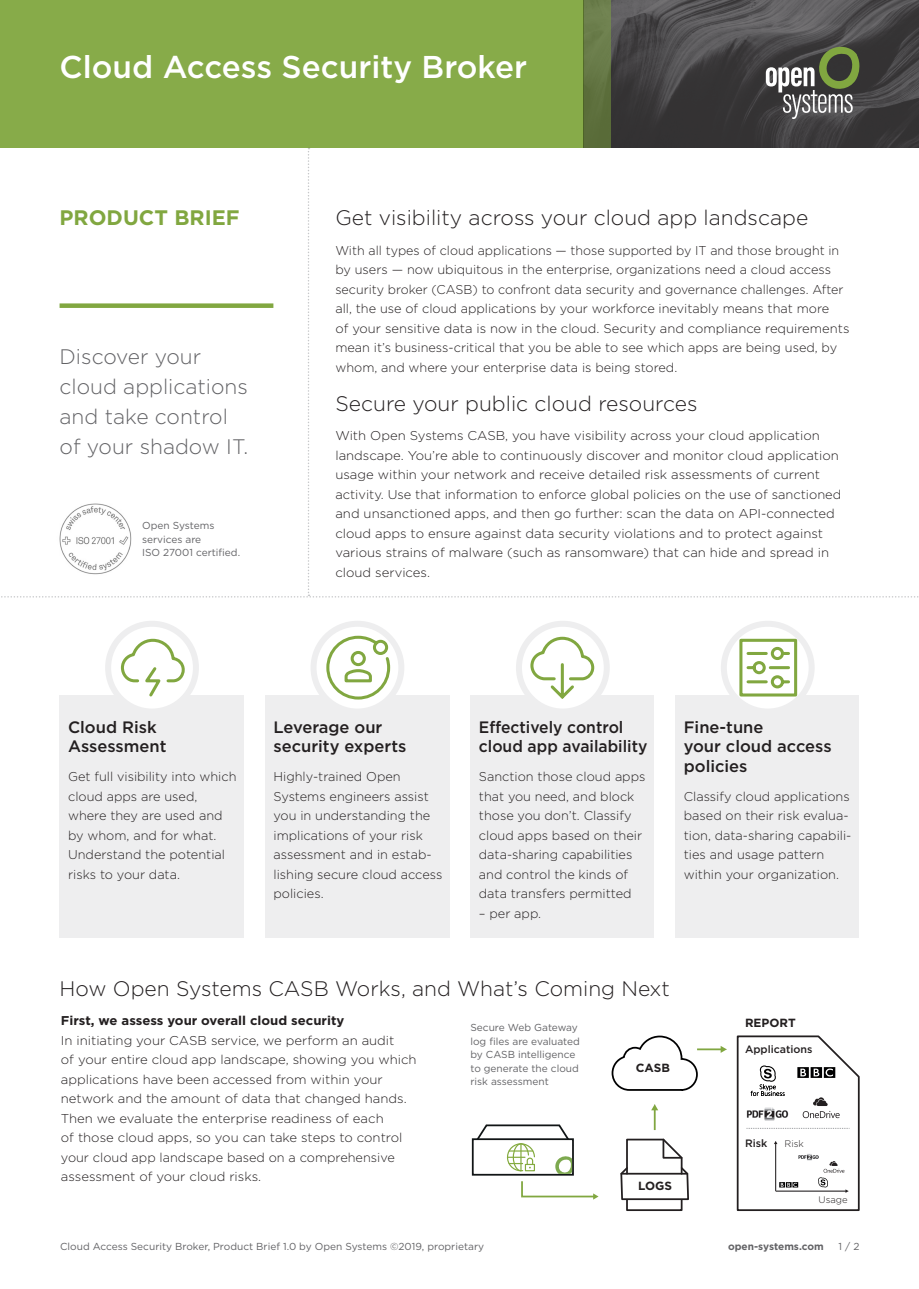
<style>
.page{position:relative;width:919px;height:1289px;background:#fff}
.page>*{position:absolute;margin:0;border:0;box-sizing:border-box;transform-origin:0 0}
.t1{font:500 31.5px "Gotham";color:#fff}
.t2{font:300 21px "Gotham";color:#231f20}
.t3{font:300 21px/30px "Gotham";color:#636366}
.t4{font:700 21px "Gotham";color:#81a740}
.t5{font:500 16.5px/19.5px "Gotham";color:#231f20}
.t6{font:500 16.5px/19.5px "Gotham";color:#231f20;scale:.95 1}
.t7{font:300 12.75px/19.5px "Gotham";color:#231f20}
.t8{font:700 12.75px "Gotham";color:#231f20}
.t9{font:700 11.85px "Gotham";color:#231f20}
.t10{font:500 10.65px "Gotham";color:#231f20}
.t11{font:10.2px/13.5px "Gotham";color:#636366}
.t12{font:700 10.2px "Gotham";color:#636366}
.t13{font:300 9.45px "Gotham";color:#231f20}
</style>
<div class="page">
<svg style="left:1px;top:148px;width:918px;height:449px"></svg>
<img style="left:55px;top:498px;width:77px;height:79px">
<svg style="left:611px;top:0;width:307px;height:147px;background:#454345"></svg>
<div style="left:0;top:0;width:583px;height:147px;background:#87ab49"></div>
<div style="left:583px;top:0;width:28px;height:147px;background:linear-gradient(to right,#637643,#647744)"></div>
<svg style="left:765px;top:45px;width:95px;height:74px;background:#64685d"></svg>
<div style="left:60px;top:695px;width:184px;height:242px;background:#eeeeef"></div>
<div style="left:265px;top:695px;width:184px;height:242px;background:#eeeeef"></div>
<div style="left:470px;top:695px;width:184px;height:242px;background:#eeeeef"></div>
<div style="left:675px;top:695px;width:184px;height:242px;background:#eeeeef"></div>
<svg style="left:108px;top:623px;width:88px;height:88px"></svg>
<div style="left:105px;top:620px;width:94px;height:94px;border:6px solid #eeeeef;border-radius:50%"></div>
<svg style="left:313px;top:623px;width:88px;height:88px"></svg>
<div style="left:310px;top:620px;width:94px;height:94px;border:6px solid #eeeeef;border-radius:50%"></div>
<svg style="left:519px;top:623px;width:87px;height:88px"></svg>
<div style="left:516px;top:620px;width:93px;height:94px;border:6px solid #eeeeef;border-radius:50%"></div>
<div style="left:723px;top:623px;width:88px;height:88px;background:linear-gradient(to right,#f8f8f9,#fafafa);border-radius:50%"></div>
<div style="left:720px;top:620px;width:94px;height:94px;border:6px solid #eeeeef;border-radius:50%"></div>
<svg style="left:325px;top:634px;width:66px;height:67px"></svg>
<svg style="left:119px;top:637px;width:67px;height:62px"></svg>
<svg style="left:529px;top:635px;width:66px;height:66px"></svg>
<svg style="left:737px;top:637px;width:61px;height:61px"></svg>
<div style="left:626px;top:1198px;width:56px;height:12px;border:2px solid #231f20"></div>
<svg style="left:620px;top:1138px;width:69px;height:62px"></svg>
<div style="left:472px;top:1138px;width:102px;height:37px;border:2px solid #111516"></div>
<svg style="left:611px;top:1035px;width:87px;height:56px"></svg>
<hr style="left:697px;top:1048px;width:24px;height:2px;background:#81a740">
<svg style="left:720px;top:1046px;width:6px;height:6px"></svg>
<hr style="left:653px;top:1109px;width:2px;height:20px;background:#81a740">
<svg style="left:651px;top:1104px;width:7px;height:6px"></svg>
<svg style="left:521px;top:1181px;width:77px;height:18px"></svg>
<svg style="left:736px;top:1035px;width:124px;height:176px"></svg>
<svg style="left:471px;top:1124px;width:103px;height:49px"></svg>
<h1 class="t1" style="left:60px;top:46px;width:469px">Cloud Access Security Broker</h1>
<h2 class="t4" style="left:60px;top:204px;width:182px">PRODUCT BRIEF</h2>
<h2 class="t2" style="left:335px;top:205px;width:474px">Get visibility across your cloud app landscape</h2>
<p class="t7" style="left:335px;top:240px;width:515px">With all types of cloud applications — those supported by IT and those brought in by users — now ubiquitous in the enterprise, organizations need a cloud access security broker (CASB) to confront data security and governance challenges. After all, the use of cloud applications by your workforce inevitably means that more<br>of your sensitive data is now in the cloud. Security and compliance requirements mean it’s business-critical that you be able to see which apps are being used, by whom, and where your enterprise data is being stored.</p>
<h2 class="t2" style="left:335px;top:390px;width:363px">Secure your public cloud resources</h2>
<p class="t7" style="left:335px;top:425px;width:507px">With Open Systems CASB, you have visibility across your cloud application landscape. You’re able to continuously discover and monitor cloud application usage within your network and receive detailed risk assessments of current activity. Use that information to enforce global policies on the use of sanctioned and unsanctioned apps, and then go further: scan the data on API-connected cloud apps to ensure against data security violations and to protect against various strains of malware (such as ransomware) that can hide and spread in cloud services.</p>
<h2 class="t3" style="left:60px;top:341px;width:190px">Discover your cloud applications and take control of your shadow IT.</h2>
<p class="t11" style="left:142px;top:519px;width:99px">Open Systems services are<br>ISO 27001 certified.</p>
<p class="t5" style="left:68px;top:716px;width:100px">Cloud Risk<br>Assessment</p>
<p class="t7" style="left:68px;top:766px;width:170px">Get full visibility into which cloud apps are used, where they are used and by whom, and for what.<br>Understand the potential risks to your data.</p>
<p class="t5" style="left:273px;top:716px;width:134px">Leverage our security experts</p>
<p class="t7" style="left:273px;top:766px;width:170px">Highly-trained Open<br>Systems engineers assist you in understanding the implications of your risk assessment and in estab&shy;lishing secure cloud access policies.</p>
<p class="t6" style="left:479px;top:716px;width:179px">Effectively control cloud app availability</p>
<p class="t7" style="left:479px;top:766px;width:168px">Sanction those cloud apps that you need, and block those you don’t. Classify cloud apps based on their data-sharing capabilities and control the kinds of data transfers permitted</p>
<p class="t7" style="left:479px;top:903px;width:64px">– per app.</p>
<p class="t5" style="left:683px;top:716px;width:149px">Fine-tune<br>your cloud access policies</p>
<p class="t7" style="left:683px;top:786px;width:169px">Classify cloud applications based on their risk evalua&shy;tion, data-sharing capabili&shy;ties and usage pattern within your organization.</p>
<h2 class="t2" style="left:60px;top:975px;width:612px">How Open Systems CASB Works, and What’s Coming Next</h2>
<p class="t8" style="left:61px;top:1012px;width:285px">First, we assess your overall cloud security</p>
<p class="t7" style="left:61px;top:1030px;width:357px">In initiating your CASB service, we perform an audit<br>of your entire cloud app landscape, showing you which applications have been accessed from within your network and the amount of data that changed hands.<br>Then we evaluate the enterprise readiness of each<br>of those cloud apps, so you can take steps to control your cloud app landscape based on a comprehensive assessment of your cloud risks.</p>
<p class="t11" style="left:470px;top:1020px;width:111px">Secure Web Gateway log files are evaluated by CASB intelligence to generate the cloud risk assessment</p>
<p class="t9" style="left:635px;top:1060px;width:36px">CASB</p>
<p class="t9" style="left:638px;top:1177px;width:35px">LOGS</p>
<p class="t9" style="left:745px;top:1014px;width:52px">REPORT</p>
<p class="t10" style="left:745px;top:1042px;width:69px">Applications</p>
<p class="t10" style="left:745px;top:1136px;width:24px">Risk</p>
<p class="t13" style="left:784px;top:1137px;width:21px">Risk</p>
<p class="t13" style="left:818px;top:1193px;width:31px">Usage</p>
<p class="t11" style="left:60px;top:1238px;width:425px">Cloud Access Security Broker, Product Brief 1.0 by Open Systems ©2019, proprietary</p>
<p class="t12" style="left:728px;top:1239px;width:97px">open-systems.com</p>
<p class="t11" style="left:838px;top:1238px;width:22px">1 / 2</p>
</div>
